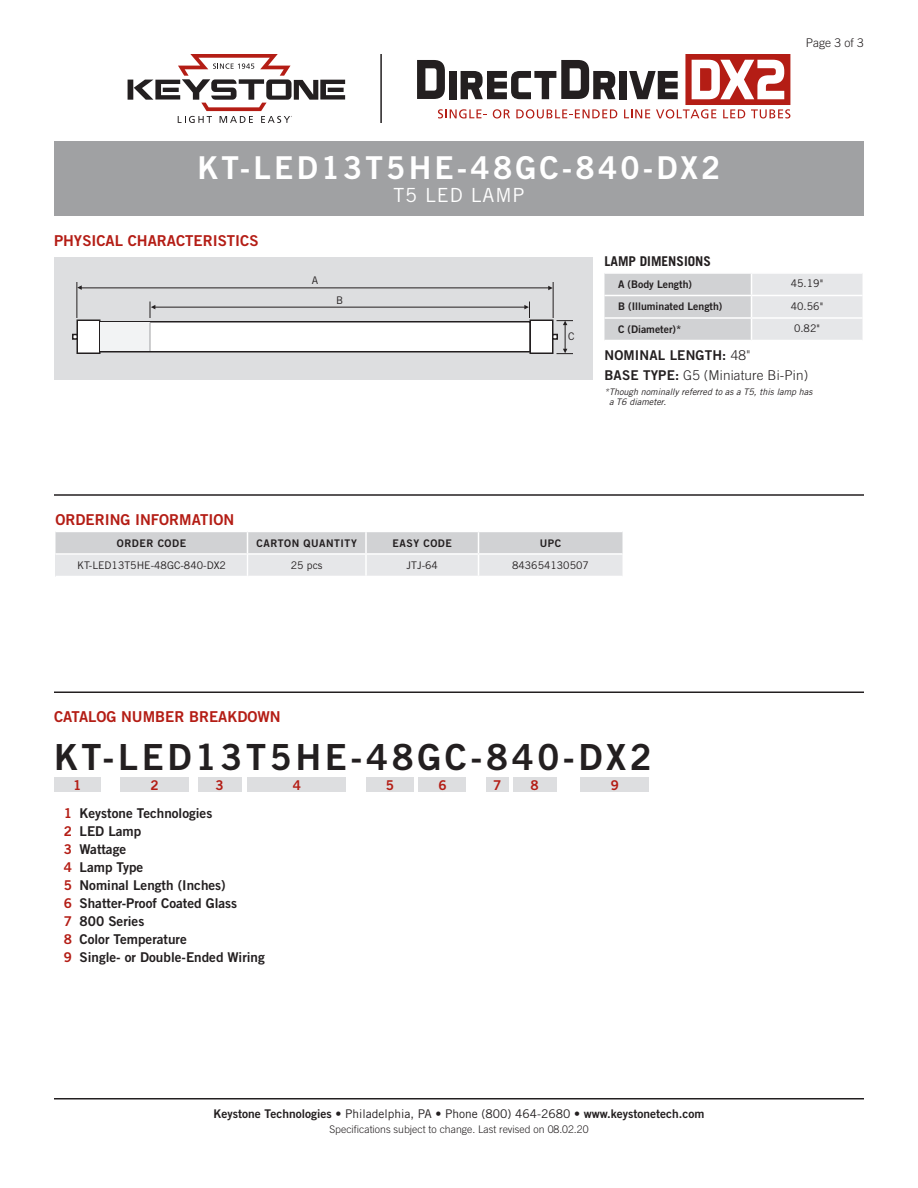
<style>
.page{position:relative;width:918px;height:1188px;background:#fff}
.page>*{position:absolute;margin:0;border:0;box-sizing:border-box;transform-origin:0 0}
.CatalogNumber{font:36px "Trade Gothic Bold Two";letter-spacing:.1em;color:#231f20}
.t1{font:31.5px "Trade Gothic Bold Two";letter-spacing:.1em;color:#fff}
.SubTitle{font:19.5px "Trade Gothic";letter-spacing:.05em;color:#fff}
.Heading_01{font:15px "Trade Gothic Bold Two";color:#b41d15}
.Catalog_Key{font:13.5px "Trade Gothic Bold Two";color:#231f20}
.Text{font:300 13.5px "Trade Gothic";letter-spacing:.01em;color:#231f20}
.Text-2{font:13.5px "Trade Gothic Bold Two";letter-spacing:.01em;color:#231f20}
.Heading_02{font:700 13.5px "Trade Gothic";color:#231f20}
.Catalog_BarNumber{font:13.5px "Trade Gothic Bold Two";color:#b41d15}
.t2{font:12px "Trade Gothic Bold Two";color:#231f20}
.Page{font:300 12px "Trade Gothic";color:#231f20}
.Table_Text{font:10.5px "Trade Gothic";color:#231f20}
.Rev{font:300 10.5px "Trade Gothic";color:#231f20}
.Table_Header{font:10.5px "Trade Gothic Bold Two";color:#231f20}
.Table_Header_Caps{font:10.5px "Trade Gothic Bold Two";letter-spacing:.05em;color:#231f20}
.Art_Callout{font:10.5px "Trade Gothic";color:#231f20}
.Table_Footnote{font:italic 9px/10.5px "Trade Gothic";color:#231f20}
.s1{font-family:"Trade Gothic";font-weight:300}
.s2{font-family:"Trade Gothic Bold Two";font-weight:400}
.s3{color:#b41d15}
.s4{font-family:"Trade Gothic"}
</style>
<div class="page">
<hr style="left:54px;top:1098px;width:810px;height:2px;background:#231f20">
<hr style="left:54px;top:692px;width:810px;height:1px;background:#231f20">
<div style="left:54px;top:777px;width:46px;height:15px;background:#dddee0"></div>
<div style="left:120px;top:777px;width:69px;height:15px;background:#dddee0"></div>
<div style="left:248px;top:777px;width:98px;height:15px;background:#dddee0"></div>
<div style="left:198px;top:777px;width:44px;height:15px;background:#dddee0"></div>
<div style="left:366px;top:777px;width:48px;height:15px;background:#dddee0"></div>
<div style="left:418px;top:777px;width:48px;height:15px;background:#dddee0"></div>
<div style="left:486px;top:777px;width:22px;height:15px;background:#dddee0"></div>
<div style="left:580px;top:777px;width:70px;height:15px;background:#dddee0"></div>
<div style="left:513px;top:777px;width:43px;height:15px;background:#dddee0"></div>
<hr style="left:54px;top:494px;width:810px;height:2px;background:#231f20">
<div style="left:54px;top:142px;width:810px;height:74px;background:#a0a1a3"></div>
<hr style="left:380px;top:54px;width:2px;height:69px;background:#231f20">
<svg style="left:128px;top:54px;width:217px;height:69px"></svg>
<svg style="left:438px;top:109px;width:49px;height:10px"></svg>
<svg style="left:493px;top:109px;width:17px;height:9px"></svg>
<svg style="left:516px;top:109px;width:101px;height:10px"></svg>
<svg style="left:417px;top:60px;width:28px;height:39px"></svg>
<div style="left:449px;top:71px;width:7px;height:28px;background:#231f20"></div>
<svg style="left:461px;top:60px;width:154px;height:39px"></svg>
<div style="left:620px;top:71px;width:7px;height:28px;background:#231f20"></div>
<svg style="left:624px;top:54px;width:166px;height:65px"></svg>
<svg style="left:56px;top:532px;width:566px;height:44px;background:#dddee0"></svg>
<svg style="left:604px;top:273px;width:258px;height:67px;background:#dcdddf"></svg>
<div style="left:54px;top:257px;width:538px;height:123px;background:#dddee0"></div>
<hr style="left:553px;top:282px;width:1px;height:36px;background:#231f20">
<svg style="left:548px;top:286px;width:5px;height:4px"></svg>
<svg style="left:78px;top:285px;width:4px;height:5px"></svg>
<hr style="left:80px;top:288px;width:469px;height:1px;background:#231f20">
<svg style="left:524px;top:302px;width:6px;height:16px"></svg>
<hr style="left:153px;top:307px;width:373px;height:1px;background:#231f20">
<hr style="left:77px;top:282px;width:1px;height:36px;background:#231f20">
<div style="left:100px;top:322px;width:430px;height:30px;background:#fff"></div>
<div style="left:99px;top:321px;width:432px;height:31px;border:2px solid #231f20"></div>
<div style="left:77px;top:320px;width:23px;height:33px;background:#fff"></div>
<div style="left:76px;top:320px;width:24px;height:34px;border:2px solid #231f20"></div>
<div style="left:530px;top:320px;width:23px;height:33px;background:#fff"></div>
<div style="left:530px;top:320px;width:24px;height:34px;border:2px solid #231f20"></div>
<svg style="left:72px;top:334px;width:6px;height:6px"></svg>
<svg style="left:552px;top:320px;width:21px;height:34px"></svg>
<div style="left:100px;top:322px;width:50px;height:29px;background:#f2f3f4"></div>
<svg style="left:150px;top:302px;width:5px;height:49px"></svg>
<p class="t1" style="left:197px;top:148px;width:525px">KT-LED13T5HE-48GC-840-DX2</p>
<p class="SubTitle" style="left:393px;top:183px;width:133px">T5 LED LAMP</p>
<p class="Heading_01" style="left:54px;top:231px;width:206px">PHYSICAL CHARACTERISTICS</p>
<p class="Page" style="left:806px;top:36px;width:60px">Page 3 of 3</p>
<p class="Art_Callout" style="left:312px;top:274px;width:8px">A</p>
<p class="Art_Callout" style="left:336px;top:294px;width:9px">B</p>
<p class="Art_Callout" style="left:568px;top:330px;width:8px">C</p>
<p class="Heading_02" style="left:604px;top:253px;width:108px">LAMP DIMENSIONS</p>
<p class="Table_Header" style="left:618px;top:277px;width:76px">A (Body Length)</p>
<p class="Table_Text" style="left:791px;top:277px;width:34px">45.19"</p>
<p class="Table_Header" style="left:618px;top:300px;width:106px">B (Illuminated Length)</p>
<p class="Table_Text" style="left:791px;top:300px;width:34px">40.56"</p>
<p class="Table_Header" style="left:618px;top:322px;width:65px">C (Diameter)*</p>
<p class="Table_Text" style="left:794px;top:322px;width:27px">0.82"</p>
<p class="Text-2" style="left:604px;top:347px;width:148px">NOMINAL LENGTH: <span class="s1">48"</span></p>
<p class="Text" style="left:604px;top:367px;width:205px"><span class="s2">BASE TYPE:</span> G5 (Miniature Bi-Pin)</p>
<p class="Table_Footnote" style="left:609px;top:386px;width:205px;text-indent:-4px">*Though nominally referred to as a T5, this lamp has a T6 diameter.</p>
<p class="Heading_01" style="left:56px;top:510px;width:180px">ORDERING INFORMATION</p>
<p class="Table_Header_Caps" style="left:117px;top:537px;width:71px">ORDER CODE</p>
<p class="Table_Header_Caps" style="left:257px;top:537px;width:102px">CARTON QUANTITY</p>
<p class="Table_Header_Caps" style="left:393px;top:537px;width:61px">EASY CODE</p>
<p class="Table_Header_Caps" style="left:540px;top:537px;width:23px">UPC</p>
<p class="Table_Text" style="left:77px;top:559px;width:150px">KT-LED13T5HE-48GC-840-DX2</p>
<p class="Table_Text" style="left:291px;top:559px;width:33px">25 pcs</p>
<p class="Table_Text" style="left:407px;top:559px;width:33px">JTJ-64</p>
<p class="Table_Text" style="left:512px;top:559px;width:78px">843654130507</p>
<p class="Heading_01" style="left:54px;top:707px;width:228px">CATALOG NUMBER BREAKDOWN</p>
<p class="CatalogNumber" style="left:54px;top:735px;width:599px">KT-LED13T5HE-48GC-840-DX2</p>
<p class="Catalog_BarNumber" style="left:73px;top:777px;width:10px">1</p>
<p class="Catalog_BarNumber" style="left:150px;top:777px;width:10px">2</p>
<p class="Catalog_BarNumber" style="left:216px;top:777px;width:10px">3</p>
<p class="Catalog_BarNumber" style="left:293px;top:777px;width:10px">4</p>
<p class="Catalog_BarNumber" style="left:386px;top:777px;width:10px">5</p>
<p class="Catalog_BarNumber" style="left:438px;top:777px;width:10px">6</p>
<p class="Catalog_BarNumber" style="left:493px;top:777px;width:10px">7</p>
<p class="Catalog_BarNumber" style="left:531px;top:777px;width:10px">8</p>
<p class="Catalog_BarNumber" style="left:611px;top:777px;width:10px">9</p>
<p class="Catalog_Key" style="left:64px;top:805px;width:150px"><span class="s3">1</span> Keystone Technologies</p>
<p class="Catalog_Key" style="left:64px;top:823px;width:79px"><span class="s3">2</span> LED Lamp</p>
<p class="Catalog_Key" style="left:64px;top:841px;width:64px"><span class="s3">3</span> Wattage</p>
<p class="Catalog_Key" style="left:64px;top:859px;width:81px"><span class="s3">4</span> Lamp Type</p>
<p class="Catalog_Key" style="left:64px;top:877px;width:164px"><span class="s3">5</span> Nominal Length (Inches)</p>
<p class="Catalog_Key" style="left:64px;top:895px;width:175px"><span class="s3">6</span> Shatter-Proof Coated Glass</p>
<p class="Catalog_Key" style="left:64px;top:913px;width:82px"><span class="s3">7</span> 800 Series</p>
<p class="Catalog_Key" style="left:64px;top:931px;width:125px"><span class="s3">8</span> Color Temperature</p>
<p class="Catalog_Key" style="left:64px;top:949px;width:203px"><span class="s3">9</span> Single- or Double-Ended Wiring</p>
<p class="t2" style="left:214px;top:1106px;width:492px">Keystone Technologies <span class="s4">• Philadelphia, PA • Phone (800) 464-2680 •</span> www.keystonetech.com</p>
<p class="Rev" style="left:329px;top:1123px;width:261px">Specifications subject to change. Last revised on 08.02.20</p>
</div>
